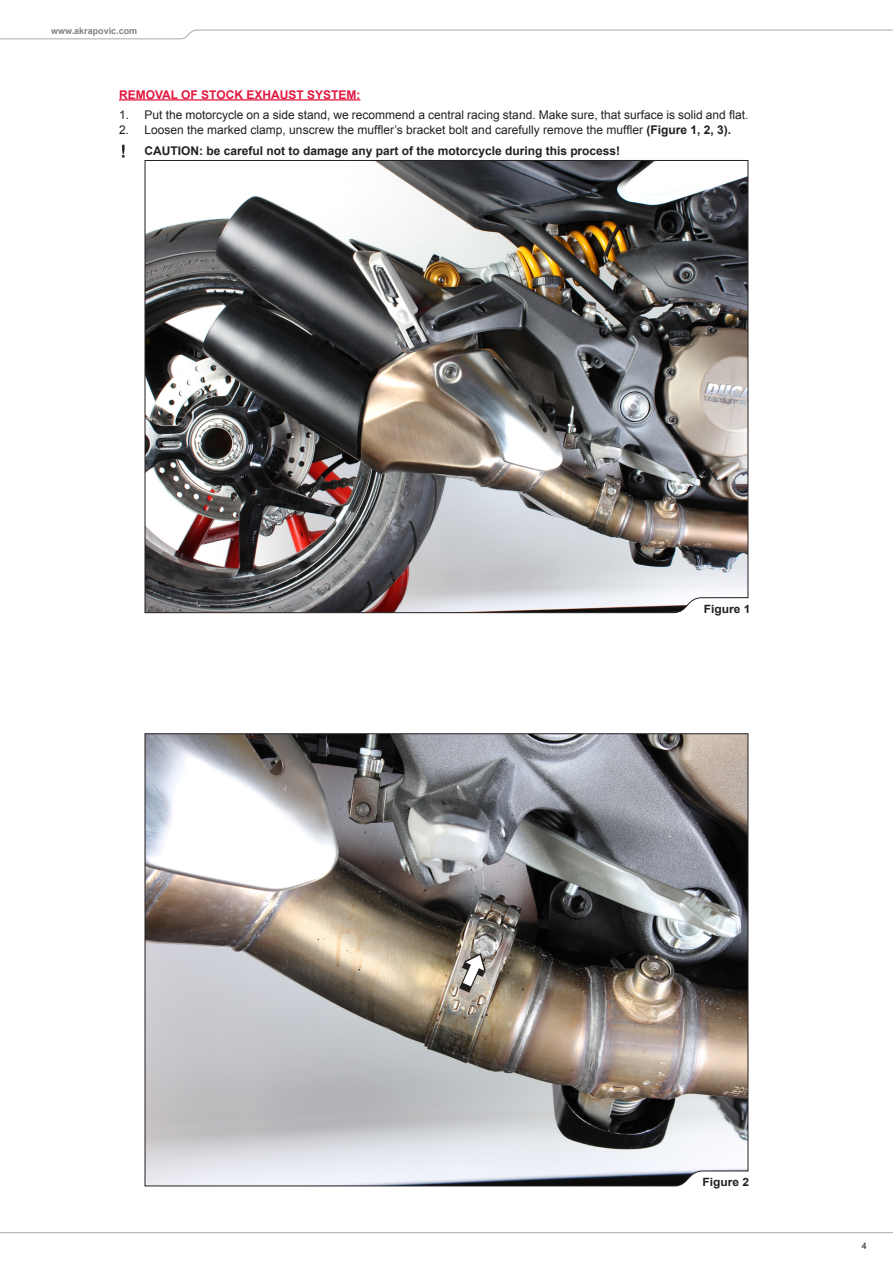
<style>
.page{position:relative;width:893px;height:1263px;background:#fff}
.page>*{position:absolute;margin:0;border:0;box-sizing:border-box;transform-origin:0 0}
.body_txt_bold{font:12px "Arial";color:#231f20}
.t1{font:700 12px "Arial";color:#231f20}
.naslov_RD{font:700 12px "Arial";color:#e2173d}
.body_txt_bold-2{font:700 11.4px "Arial";color:#231f20;scale:1.05 1}
.t2{font:700 9px "Arial";color:#808285}
.t3{font:9px "Arial";color:#231f20}
.s1{font-weight:700}
</style>
<div class="page">
<svg style="left:0;top:29px;width:893px;height:10px"></svg>
<svg style="left:0;top:1232px;width:893px;height:2px;background:#d3d3d5"></svg>
<svg style="left:122px;top:145px;width:3px;height:13px"></svg>
<hr style="left:119px;top:99px;width:241px;height:2px;background:#e2173d">
<img style="left:144px;top:160px;width:605px;height:453px">
<img style="left:144px;top:733px;width:605px;height:454px">
<svg style="left:459px;top:953px;width:27px;height:40px"></svg>
<p class="t2" style="left:51px;top:25px;width:88px">www.akrapovic.com</p>
<p class="naslov_RD" style="left:119px;top:86px;width:243px">REMOVAL OF STOCK EXHAUST SYSTEM:</p>
<p class="body_txt_bold" style="left:119px;top:107px;width:12px">1.</p>
<p class="body_txt_bold" style="left:119px;top:122px;width:12px">2.</p>
<p class="body_txt_bold" style="left:145px;top:107px;width:605px">Put the motorcycle on a side stand, we recommend a central racing stand. Make sure, that surface is solid and flat.</p>
<p class="body_txt_bold" style="left:145px;top:122px;width:588px">Loosen the marked clamp, unscrew the muffler’s bracket bolt and carefully remove the muffler <span class="s1">(Figure 1, 2, 3).</span></p>
<p class="t1" style="left:145px;top:143px;width:477px">CAUTION: be careful not to damage any part of the motorcycle during this process!</p>
<p class="body_txt_bold-2" style="left:704px;top:601px;width:46px">Figure 1</p>
<p class="body_txt_bold-2" style="left:702px;top:1175px;width:46px">Figure 2</p>
<p class="t3" style="left:862px;top:1240px;width:7px">4</p>
</div>
